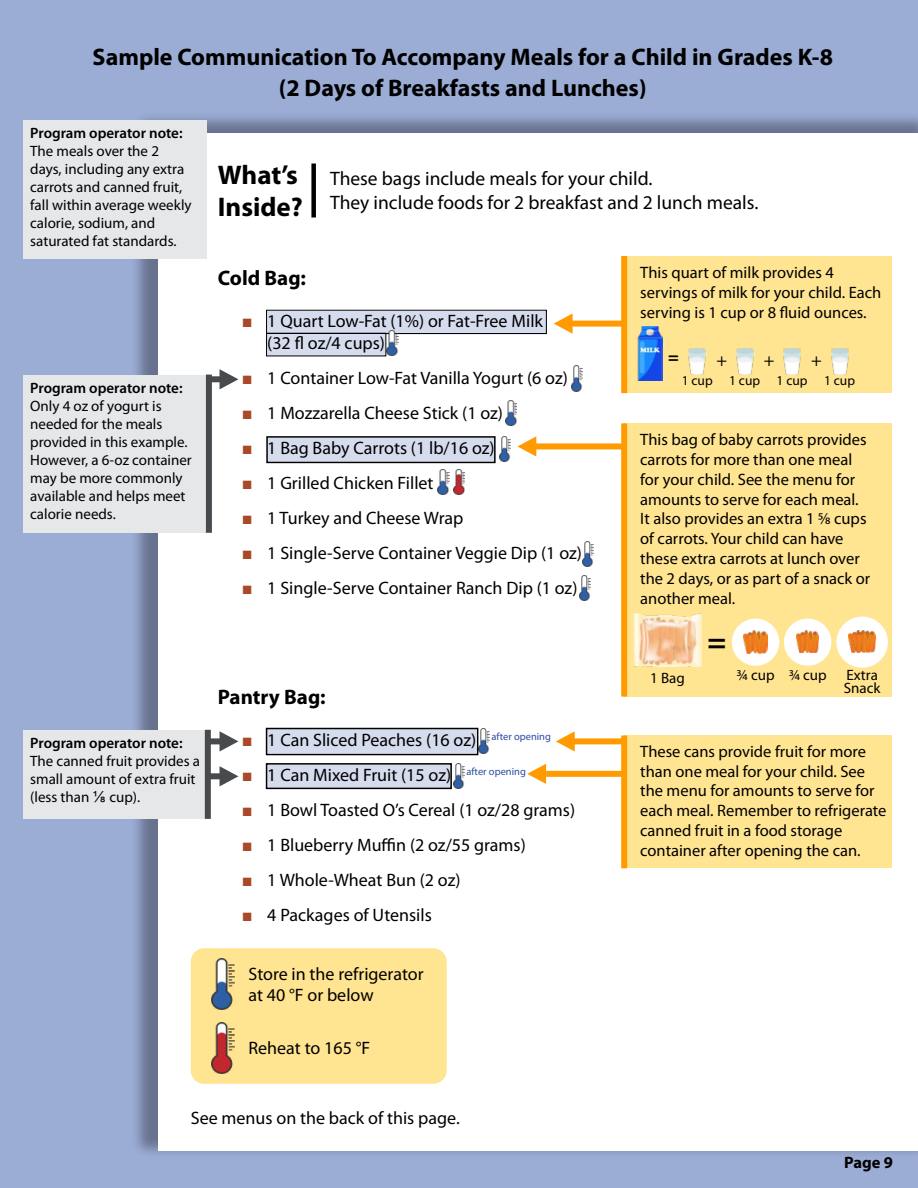
<style>
.page{position:relative;width:918px;height:1188px;background:#9bacd5}
.page>*{position:absolute;margin:0;border:0;box-sizing:border-box;transform-origin:0 0}
.t1{font:700 31.5px "Myriad Pro";color:#000}
.t2{font:700 27px/31.5px "Myriad Pro";color:#000}
.t3{font:700 24px/30.8px "Myriad Pro";color:#000;text-align:center}
.t4{font:700 21px "Myriad Pro";color:#000}
.t5{font:19.5px/23.4px "Myriad Pro";color:#000}
.t6{font:18px/21.6px "Myriad Pro";color:#000}
.t7{font:700 18px "Myriad Pro";color:#000}
.t8{font:16.5px/19.8px "Myriad Pro";color:#000}
.t9{font:700 16.5px "Myriad Pro";color:#000}
.t10{font:15px/18px "Myriad Pro";color:#000}
.t11{font:13.5px "Myriad Pro";color:#000}
.t12{font:10.5px "Myriad Pro";color:#2c4ba0}
.s1{font-weight:600}
.s2{font-family:"Arial"}
.s3{font-family:"Arial";color:#aa492a}
</style>
<div class="page">
<div style="left:130px;top:111px;width:788px;height:1047px;background:#000;opacity:.33"></div>
<div style="left:158px;top:133px;width:760px;height:1017px;background:#fff"></div>
<div style="left:267px;top:311px;width:280px;height:24px;background:#d5dced"></div>
<div style="left:267px;top:332px;width:118px;height:24px;background:#d5dced"></div>
<div style="left:267px;top:437px;width:228px;height:24px;background:#d5dced"></div>
<div style="left:191px;top:948px;width:256px;height:136px;background:#ffe491;border-radius:14px"></div>
<div style="left:624px;top:423px;width:268px;height:274px;background:#ffe491"></div>
<div style="left:621px;top:423px;width:6px;height:274px;background:#ff9b00"></div>
<div style="left:526px;top:443px;width:98px;height:6px;background:#ff9b00"></div>
<div style="left:624px;top:256px;width:268px;height:137px;background:#ffe491"></div>
<div style="left:621px;top:256px;width:6px;height:137px;background:#ff9b00"></div>
<div style="left:311px;top:164px;width:5px;height:54px;background:#000"></div>
<div style="left:267px;top:729px;width:209px;height:24px;background:#d5dced"></div>
<div style="left:267px;top:764px;width:184px;height:24px;background:#d5dced"></div>
<div style="left:24px;top:120px;width:183px;height:139px;background:#e6e7e8"></div>
<div style="left:570px;top:321px;width:55px;height:6px;background:#ff9b00"></div>
<svg style="left:554px;top:313px;width:19px;height:21px"></svg>
<svg style="left:517px;top:436px;width:19px;height:21px"></svg>
<div style="left:194px;top:376px;width:29px;height:6px;background:#484b4e"></div>
<svg style="left:220px;top:369px;width:18px;height:20px"></svg>
<div style="left:24px;top:375px;width:183px;height:157px;background:#e6e7e8"></div>
<div style="left:206px;top:375px;width:6px;height:158px;background:#484b4e"></div>
<div style="left:198px;top:738px;width:28px;height:6px;background:#484b4e"></div>
<svg style="left:220px;top:731px;width:18px;height:21px"></svg>
<div style="left:198px;top:773px;width:28px;height:6px;background:#484b4e"></div>
<svg style="left:220px;top:766px;width:18px;height:20px"></svg>
<div style="left:24px;top:730px;width:183px;height:88px;background:#e6e7e8"></div>
<div style="left:205px;top:730px;width:6px;height:89px;background:#484b4e"></div>
<div style="left:569px;top:738px;width:55px;height:6px;background:#ff9b00"></div>
<svg style="left:556px;top:731px;width:19px;height:21px"></svg>
<div style="left:546px;top:771px;width:78px;height:6px;background:#ff9b00"></div>
<svg style="left:527px;top:764px;width:19px;height:20px"></svg>
<img style="left:638px;top:327px;width:24px;height:54px">
<img style="left:689px;top:348px;width:17px;height:27px">
<img style="left:736px;top:348px;width:17px;height:27px">
<img style="left:784px;top:348px;width:17px;height:27px">
<img style="left:831px;top:348px;width:17px;height:27px">
<div style="left:732px;top:619px;width:47px;height:47px;background:#fff;border-radius:50%"></div>
<img style="left:744px;top:630px;width:23px;height:24px">
<div style="left:784px;top:619px;width:47px;height:47px;background:#fff;border-radius:50%"></div>
<img style="left:797px;top:631px;width:22px;height:22px">
<div style="left:836px;top:617px;width:52px;height:51px;background:#fff;border-radius:50%"></div>
<img style="left:849px;top:632px;width:4px;height:21px">
<img style="left:853px;top:630px;width:23px;height:23px">
<img style="left:633px;top:614px;width:68px;height:53px">
<img style="left:212px;top:959px;width:22px;height:51px">
<img style="left:212px;top:1022px;width:22px;height:51px">
<div style="left:624px;top:735px;width:268px;height:133px;background:#ffe491"></div>
<div style="left:621px;top:735px;width:6px;height:133px;background:#ff9b00"></div>
<img style="left:571px;top:366px;width:11px;height:25px">
<img style="left:506px;top:401px;width:11px;height:25px">
<img style="left:499px;top:436px;width:12px;height:25px">
<img style="left:438px;top:470px;width:11px;height:25px">
<img style="left:454px;top:470px;width:11px;height:25px">
<img style="left:583px;top:541px;width:11px;height:26px">
<img style="left:580px;top:575px;width:11px;height:26px">
<img style="left:479px;top:728px;width:11px;height:26px">
<img style="left:453px;top:764px;width:11px;height:25px">
<div style="left:266px;top:728px;width:212px;height:27px;border:2px solid #000"></div>
<div style="left:266px;top:763px;width:186px;height:26px;border:2px solid #000"></div>
<div style="left:266px;top:436px;width:230px;height:27px;border:2px solid #000"></div>
<div style="left:266px;top:310px;width:281px;height:24px;border:1px solid #000"></div>
<div style="left:266px;top:333px;width:120px;height:23px;border:1px solid #000"></div>
<img style="left:387px;top:331px;width:11px;height:25px">
<h2 class="t3" style="left:93px;top:41px;width:742px">Sample Communication To Accompany Meals for a Child in Grades K-8 (2 Days of Breakfasts and Lunches)</h2>
<p class="t10" style="left:30px;top:124px;width:163px"><span class="s1">Program operator note:<br></span>The meals over the 2 days, including any extra carrots and canned fruit, fall within average weekly calorie, sodium, and saturated fat standards.</p>
<p class="t10" style="left:30px;top:379px;width:163px"><span class="s1">Program operator note:<br></span>Only 4 oz of yogurt is needed for the meals provided in this example.<br>However, a 6-oz container may be more commonly available and helps meet calorie needs.</p>
<p class="t10" style="left:30px;top:734px;width:171px"><span class="s1">Program operator note:<br></span>The canned fruit provides a small amount of extra fruit (less than <span class="s2">⅛</span> cup).</p>
<h3 class="t2" style="left:218px;top:159px;width:87px">What’s<br>Inside?</h3>
<p class="t5" style="left:330px;top:167px;width:430px">These bags include meals for your child.<br>They include foods for 2 breakfast and 2 lunch meals.</p>
<h4 class="t4" style="left:218px;top:264px;width:90px">Cold Bag:</h4>
<p class="t6" style="left:267px;top:310px;width:277px;text-indent:-26px"><span class="s3">■</span> 1 Quart Low-Fat (1%) or Fat-Free Milk (32 fl oz/4 cups)</p>
<p class="t6" style="left:242px;top:367px;width:328px"><span class="s3">■</span> 1 Container Low-Fat Vanilla Yogurt (6 oz)</p>
<p class="t6" style="left:242px;top:402px;width:263px"><span class="s3">■</span> 1 Mozzarella Cheese Stick (1 oz)</p>
<p class="t6" style="left:242px;top:437px;width:254px"><span class="s3">■</span> 1 Bag Baby Carrots (1 lb/16 oz)</p>
<p class="t6" style="left:242px;top:472px;width:193px"><span class="s3">■</span> 1 Grilled Chicken Fillet</p>
<p class="t6" style="left:242px;top:507px;width:223px"><span class="s3">■</span> 1 Turkey and Cheese Wrap</p>
<p class="t6" style="left:242px;top:542px;width:342px"><span class="s3">■</span> 1 Single-Serve Container Veggie Dip (1 oz)</p>
<p class="t6" style="left:242px;top:577px;width:337px"><span class="s3">■</span> 1 Single-Serve Container Ranch Dip (1 oz)</p>
<h4 class="t4" style="left:218px;top:683px;width:109px">Pantry Bag:</h4>
<p class="t6" style="left:242px;top:728px;width:236px"><span class="s3">■</span> 1 Can Sliced Peaches (16 oz)</p>
<p class="t12" style="left:491px;top:730px;width:61px">after opening</p>
<p class="t6" style="left:242px;top:764px;width:211px"><span class="s3">■</span> 1 Can Mixed Fruit (15 oz)</p>
<p class="t12" style="left:466px;top:765px;width:61px">after opening</p>
<p class="t6" style="left:242px;top:799px;width:335px"><span class="s3">■</span> 1 Bowl Toasted O’s Cereal (1 oz/28 grams)</p>
<p class="t6" style="left:242px;top:834px;width:286px"><span class="s3">■</span> 1 Blueberry Muffin (2 oz/55 grams)</p>
<p class="t6" style="left:242px;top:869px;width:220px"><span class="s3">■</span> 1 Whole-Wheat Bun (2 oz)</p>
<p class="t6" style="left:242px;top:904px;width:192px"><span class="s3">■</span> 4 Packages of Utensils</p>
<p class="t6" style="left:249px;top:962px;width:177px">Store in the refrigerator at 40 °F or below</p>
<p class="t6" style="left:249px;top:1037px;width:123px">Reheat to 165 °F</p>
<p class="t8" style="left:640px;top:263px;width:243px">This quart of milk provides 4 servings of milk for your child. Each serving is 1 cup or 8 fluid ounces.</p>
<p class="t7" style="left:668px;top:345px;width:12px">=</p>
<p class="t6" style="left:716px;top:349px;width:12px">+</p>
<p class="t6" style="left:764px;top:349px;width:12px">+</p>
<p class="t6" style="left:811px;top:349px;width:12px">+</p>
<p class="t11" style="left:682px;top:372px;width:175px">1 cup 1 cup 1 cup 1 cup</p>
<p class="t8" style="left:640px;top:430px;width:231px">This bag of baby carrots provides carrots for more than one meal for your child. See the menu for amounts to serve for each meal.<br>It also provides an extra 1 5/8 cups of carrots. Your child can have these extra carrots at lunch over the 2 days, or as part of a snack or another meal.</p>
<p class="t10" style="left:650px;top:669px;width:36px">1 Bag</p>
<p class="t1" style="left:708px;top:621px;width:20px">=</p>
<p class="t10" style="left:737px;top:666px;width:92px">¾ cup ¾ cup</p>
<p class="t10" style="left:844px;top:668px;width:38px;line-height:13.5px">Extra<br>Snack</p>
<p class="t8" style="left:640px;top:741px;width:248px">These cans provide fruit for more than one meal for your child. See the menu for amounts to serve for each meal. Remember to refrigerate canned fruit in a food storage container after opening the can.</p>
<p class="t6" style="left:191px;top:1107px;width:270px">See menus on the back of this page.</p>
<p class="t9" style="left:844px;top:1152px;width:50px">Page 9</p>
</div>
